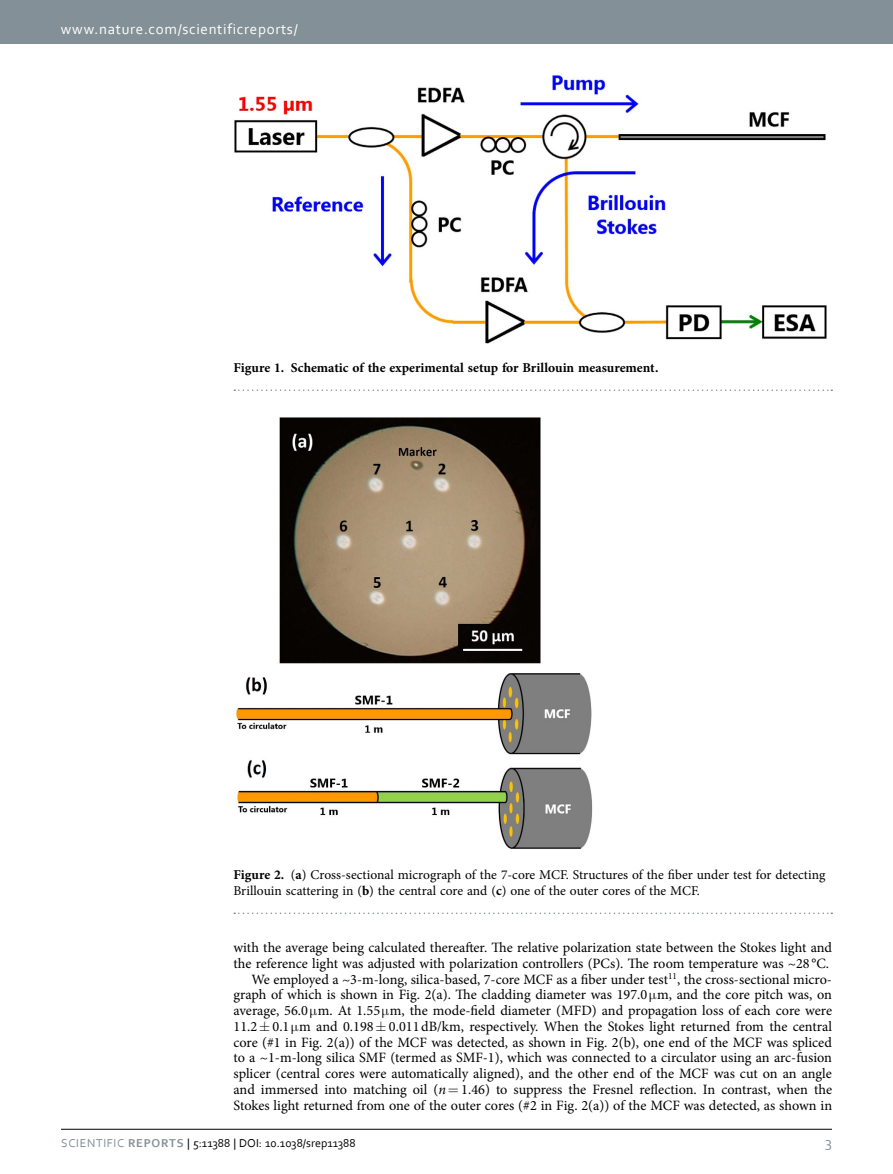
<style>
.page{position:relative;width:893px;height:1174px;background:#fff}
.page>*{position:absolute;margin:0;border:0;box-sizing:border-box;transform-origin:0 0}
.t1{font:15px "Yhfrcp Corbel";letter-spacing:.045em;color:#fff}
.t2{font:15px "Jcjcsc Corbel";color:#839097}
.t3{font:14.25px/15.8px "Xwysdj Minion Pro";color:#000;text-align:right}
.t4{font:13.5px/16.5px "Xwysdj Minion Pro";color:#000}
.t5{font:700 13.5px "Fydgms Minion Pro";color:#000}
.t6{font:12px "Jglpbk Corbel";color:#000}
.s1{font-family:"Fydgms Minion Pro";font-weight:700}
.s2{font-family:"Kqpwfl Minion Pro";font-style:italic}
.s3{color:#839097}
.s4{font-family:"Clgqkn Corbel";font-weight:700;color:#839097}
</style>
<div class="page">
<div style="left:0;top:0;width:893px;height:43px;background:#839097"></div>
<hr style="left:61px;top:1129px;width:771px;height:1px;background:#000">
<img style="left:234px;top:75px;width:593px;height:269px">
<svg style="left:234px;top:389px;width:598px;height:2px"></svg>
<img style="left:235px;top:417px;width:358px;height:432px">
<svg style="left:234px;top:912px;width:598px;height:2px"></svg>
<p class="t1" style="left:61px;top:19px;width:238px">www.nature.com/scientificreports/</p>
<p class="t5" style="left:233px;top:358px;width:426px">Figure 1. Schematic of the experimental setup for Brillouin measurement.</p>
<p class="t4" style="left:233px;top:866px;width:593px"><span class="s1">Figure 2.</span> (<span class="s1">a</span>) Cross-sectional micrograph of the 7-core MCF. Structures of the fiber under test for detecting<br>Brillouin scattering in (<span class="s1">b</span>) the central core and (<span class="s1">c</span>) one of the outer cores of the MCF.</p>
<p class="t3" style="left:233px;top:939px;width:600px">with the average being calculated thereafter. The relative polarization state between the Stokes light and the reference light was adjusted with polarization controllers (PCs). The room temperature was ~28 °C.<br>We employed a ~3-m-long, silica-based, 7-core MCF as a fiber under test<sup>11</sup>, the cross-sectional micro&shy;graph of which is shown in Fig. 2(a). The cladding diameter was 197.0 m, and the core pitch was, on average, 56.0 m. At 1.55 m, the mode-field diameter (MFD) and propagation loss of each core were 11.2 0.1 m and 0.198 0.011dB/km, respectively. When the Stokes light returned from the central core (#1 in Fig. 2(a)) of the MCF was detected, as shown in Fig. 2(b), one end of the MCF was spliced to a ~1-m-long silica SMF (termed as SMF-1), which was connected to a circulator using an arc-fusion splicer (central cores were automatically aligned), and the other end of the MCF was cut on an angle and immersed into matching oil (<span class="s2">n</span> 1.46) to suppress the Fresnel reflection. In contrast, when the Stokes light returned from one of the outer cores (#2 in Fig. 2(a)) of the MCF was detected, as shown in</p>
<p class="t6" style="left:61px;top:1135px;width:296px"><span class="s3">SCIENTIFIC</span> <span class="s4">REPORTS</span> | 5:11388 | DOI : 10.1038/SREP11388</p>
<p class="t2" style="left:825px;top:1132px;width:8px">3</p>
</div>
